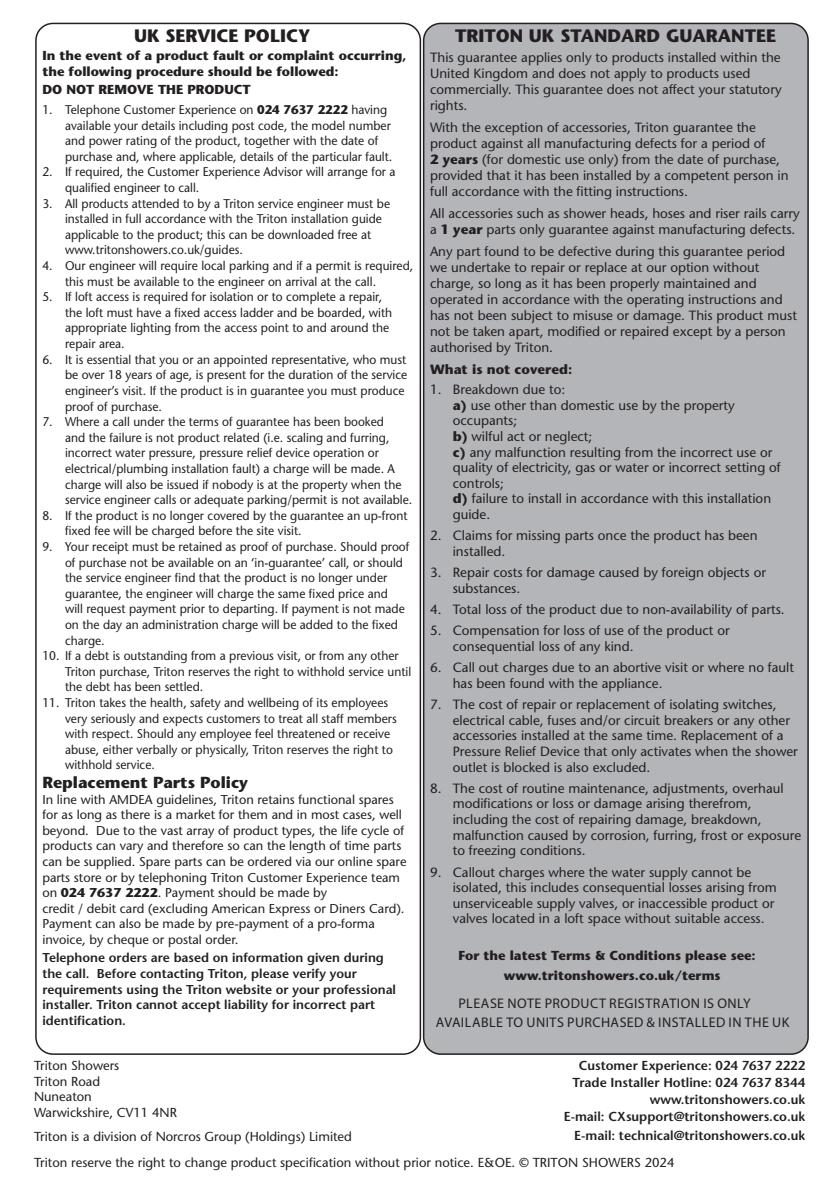
<style>
.page{position:relative;width:840px;height:1191px;background:#fff}
.page>*{position:absolute;margin:0;border:0;box-sizing:border-box;transform-origin:0 0}
.t1{font:700 18px "Stone Sans Std";color:#231f20}
.t2{font:700 16px "Stone Sans Std";color:#231f20}
.t3{font:14px/18.8px "Myriad Pro";letter-spacing:.035em;color:#231f20}
.t4{font:500 13.4px/15.6px "Stone Sans Std";color:#231f20}
.t5{font:700 13.4px "Stone Sans Std";color:#231f20}
.t6{font:500 13px/15.6px "Stone Sans Std";color:#231f20}
.t7{font:700 13px/15.6px "Stone Sans Std";color:#231f20}
.t8{font:600 13px/17px "Stone Sans Std";color:#231f20;text-align:right}
.t9{font:500 12.8px/15.6px "Stone Sans Std";color:#231f20}
.t10{font:600 12.8px/15.6px "Stone Sans Std";color:#231f20}
.t11{font:500 12.6px/15.6px "Stone Sans Std";color:#231f20;scale:.95 1}
.s1{font-weight:700}
</style>
<div class="page">
<div style="left:35px;top:23px;width:386px;height:1031px;border:2px solid #231f20;border-radius:17px"></div>
<div style="left:423px;top:23px;width:384px;height:1031px;background:#b4b5b8;border-radius:17px"></div>
<div style="left:422px;top:23px;width:386px;height:1031px;border:2px solid #231f20;border-radius:17px"></div>
<p class="t1" style="left:134px;top:25px;width:178px">UK SERVICE POLICY</p>
<p class="t7" style="left:42px;top:48px;width:365px">In the event of a product fault or complaint occurring, the following procedure should be followed:</p>
<p class="t7" style="left:42px;top:82px;width:210px">DO NOT REMOVE THE PRODUCT</p>
<p class="t11" style="left:65px;top:102px;width:346px;text-indent:-23px">1. Telephone Customer Experience on <span class="s1">024 7637 2222</span> having available your details including post code, the model number and power rating of the product, together with the date of purchase and, where applicable, details of the particular fault.</p>
<p class="t11" style="left:65px;top:164px;width:349px;text-indent:-23px">2. If required, the Customer Experience Advisor will arrange for a qualified engineer to call.</p>
<p class="t11" style="left:65px;top:195px;width:343px;text-indent:-23px">3. All products attended to by a Triton service engineer must be installed in full accordance with the Triton installation guide applicable to the product; this can be downloaded free at www.tritonshowers.co.uk/guides.</p>
<p class="t11" style="left:65px;top:258px;width:368px;text-indent:-23px">4. Our engineer will require local parking and if a permit is required, this must be available to the engineer on arrival at the call.</p>
<p class="t11" style="left:65px;top:289px;width:346px;text-indent:-23px">5. If loft access is required for isolation or to complete a repair, the loft must have a fixed access ladder and be boarded, with appropriate lighting from the access point to and around the repair area.</p>
<p class="t11" style="left:65px;top:351px;width:361px;text-indent:-23px">6. It is essential that you or an appointed representative, who must be over 18 years of age, is present for the duration of the service engineer’s visit. If the product is in guarantee you must produce proof of purchase.</p>
<p class="t11" style="left:65px;top:414px;width:367px;text-indent:-23px">7. Where a call under the terms of guarantee has been booked<br>and the failure is not product related (i.e. scaling and furring, incorrect water pressure, pressure relief device operation or electrical/plumbing installation fault) a charge will be made. A charge will also be issued if nobody is at the property when the service engineer calls or adequate parking/permit is not available.</p>
<p class="t11" style="left:65px;top:507px;width:362px;text-indent:-23px">8. If the product is no longer covered by the guarantee an up-front fixed fee will be charged before the site visit.</p>
<p class="t11" style="left:65px;top:539px;width:364px;text-indent:-23px">9. Your receipt must be retained as proof of purchase. Should proof of purchase not be available on an ‘in-guarantee’ call, or should the service engineer find that the product is no longer under guarantee, the engineer will charge the same fixed price and<br>will request payment prior to departing. If payment is not made on the day an administration charge will be added to the fixed charge.</p>
<p class="t11" style="left:65px;top:648px;width:366px;text-indent:-23px">10. If a debt is outstanding from a previous visit, or from any other<br>Triton purchase, Triton reserves the right to withhold service until the debt has been settled.</p>
<p class="t11" style="left:65px;top:695px;width:350px;text-indent:-23px">11. Triton takes the health, safety and wellbeing of its employees very seriously and expects customers to treat all staff members with respect. Should any employee feel threatened or receive abuse, either verbally or physically, Triton reserves the right to withhold service.</p>
<p class="t2" style="left:42px;top:772px;width:207px">Replacement Parts Policy</p>
<p class="t9" style="left:42px;top:791px;width:365px">In line with AMDEA guidelines, Triton retains functional spares for as long as there is a market for them and in most cases, well beyond. Due to the vast array of product types, the life cycle of products can vary and therefore so can the length of time parts can be supplied. Spare parts can be ordered via our online spare parts store or by telephoning Triton Customer Experience team on <span class="s1">024 7637 2222</span>. Payment should be made by<br>credit / debit card (excluding American Express or Diners Card).<br>Payment can also be made by pre-payment of a pro-forma invoice, by cheque or postal order.</p>
<p class="t10" style="left:42px;top:950px;width:355px">Telephone orders are based on information given during the call. Before contacting Triton, please verify your requirements using the Triton website or your professional installer. Triton cannot accept liability for incorrect part identification.</p>
<p class="t6" style="left:34px;top:1057px;width:144px">Triton Showers<br>Triton Road<br>Nuneaton<br>Warwickshire, CV11 4NR</p>
<p class="t6" style="left:34px;top:1128px;width:319px">Triton is a division of Norcros Group (Holdings) Limited</p>
<p class="t1" style="left:455px;top:25px;width:322px">TRITON UK STANDARD GUARANTEE</p>
<p class="t4" style="left:430px;top:49px;width:353px">This guarantee applies only to products installed within the United Kingdom and does not apply to products used commercially. This guarantee does not affect your statutory rights.</p>
<p class="t4" style="left:430px;top:119px;width:360px">With the exception of accessories, Triton guarantee the product against all manufacturing defects for a period of<br><span class="s1">2 years</span> (for domestic use only) from the date of purchase, provided that it has been installed by a competent person in full accordance with the fitting instructions.</p>
<p class="t4" style="left:430px;top:205px;width:371px">All accessories such as shower heads, hoses and riser rails carry a <span class="s1">1 year</span> parts only guarantee against manufacturing defects.</p>
<p class="t4" style="left:430px;top:243px;width:368px">Any part found to be defective during this guarantee period we undertake to repair or replace at our option without charge, so long as it has been properly maintained and operated in accordance with the operating instructions and has not been subject to misuse or damage. This product must not be taken apart, modified or repaired except by a person authorised by Triton.</p>
<p class="t5" style="left:430px;top:361px;width:144px">What is not covered:</p>
<p class="t4" style="left:452px;top:382px;width:329px;text-indent:-23px">1. Breakdown due to:<br><span class="s1">a)</span> use other than domestic use by the property occupants;<br><span class="s1">b)</span> wilful act or neglect;<br><span class="s1">c)</span> any malfunction resulting from the incorrect use or quality of electricity, gas or water or incorrect setting of controls;<br><span class="s1">d)</span> failure to install in accordance with this installation guide.</p>
<p class="t4" style="left:452px;top:528px;width:306px;text-indent:-23px">2. Claims for missing parts once the product has been installed.</p>
<p class="t4" style="left:452px;top:565px;width:314px;text-indent:-23px">3. Repair costs for damage caused by foreign objects or substances.</p>
<p class="t4" style="left:430px;top:601px;width:356px">4. Total loss of the product due to non-availability of parts.</p>
<p class="t4" style="left:452px;top:623px;width:278px;text-indent:-23px">5. Compensation for loss of use of the product or consequential loss of any kind.</p>
<p class="t4" style="left:452px;top:660px;width:342px;text-indent:-23px">6. Call out charges due to an abortive visit or where no fault has been found with the appliance.</p>
<p class="t4" style="left:452px;top:696px;width:346px;text-indent:-23px">7. The cost of repair or replacement of isolating switches, electrical cable, fuses and/or circuit breakers or any other accessories installed at the same time. Replacement of a Pressure Relief Device that only activates when the shower outlet is blocked is also excluded.</p>
<p class="t4" style="left:452px;top:780px;width:349px;text-indent:-23px">8. The cost of routine maintenance, adjustments, overhaul modifications or loss or damage arising therefrom, including the cost of repairing damage, breakdown, malfunction caused by corrosion, furring, frost or exposure to freezing conditions.</p>
<p class="t4" style="left:452px;top:864px;width:325px;text-indent:-23px">9. Callout charges where the water supply cannot be isolated, this includes consequential losses arising from unserviceable supply valves, or inaccessible product or valves located in a loft space without suitable access.</p>
<p class="t7" style="left:503px;top:946px;width:253px;line-height:20px;text-indent:-45px">For the latest Terms &amp; Conditions please see: www.tritonshowers.co.uk/terms</p>
<p class="t3" style="left:435px;top:993px;width:355px;text-indent:23px">PLEASE NOTE PRODUCT REGISTRATION IS ONLY<br>AVAILABLE TO UNITS PURCHASED &amp; INSTALLED IN THE UK</p>
<p class="t8" style="left:563px;top:1057px;width:243px">Customer Experience: 024 7637 2222<br>Trade Installer Hotline: 024 7637 8344 www.tritonshowers.co.uk<br>E-mail: CXsupport@tritonshowers.co.uk</p>
<p class="t8" style="left:574px;top:1126px;width:232px">E-mail: technical@tritonshowers.co.uk</p>
<p class="t6" style="left:34px;top:1154px;width:641px">Triton reserve the right to change product specification without prior notice. E&amp;OE. © TRITON SHOWERS 2024</p>
</div>
